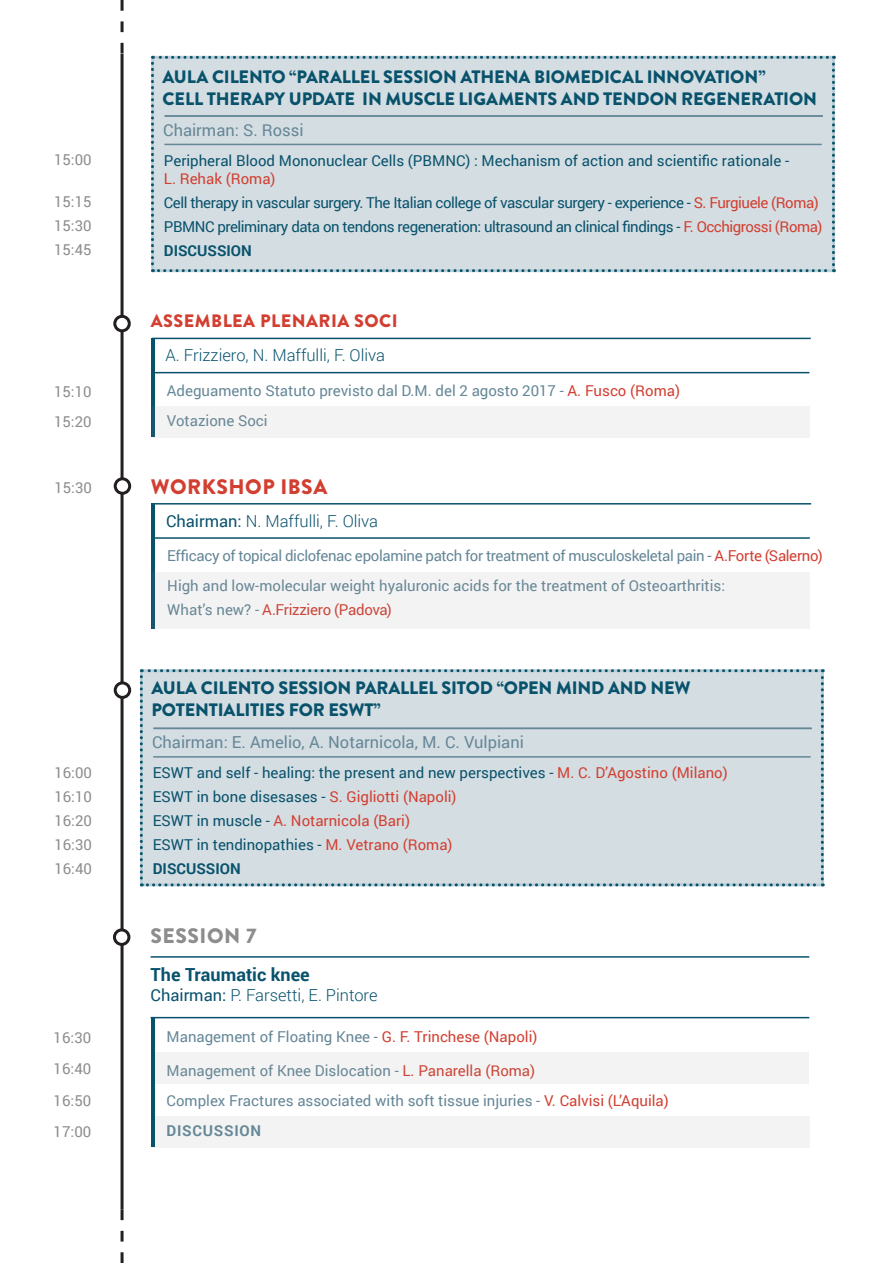
<style>
.page{position:relative;width:893px;height:1263px;background:#fff}
.page>*{position:absolute;margin:0;border:0;box-sizing:border-box;transform-origin:0 0}
.t1{font:900 21px "Brandon Grotesque";letter-spacing:.025em;color:#d23f31}
.t2{font:900 21px "Brandon Grotesque";letter-spacing:.025em;color:#8e8d8e}
.t3{font:900 18px/21.6px "Brandon Grotesque";letter-spacing:-.01em;color:#08526c}
.t4{font:900 18px "Brandon Grotesque";letter-spacing:.025em;color:#d23f31}
.t5{font:700 18px "Roboto";color:#08526c}
.t6{font:300 16.5px "Roboto";color:#08526c}
.t7{font:16.5px "Roboto";color:#658797}
.t8{font:15px/30px "Roboto";color:#658797}
.t9{font:15px/24px "Roboto";color:#08526c}
.t10{font:15px/24px "Roboto";letter-spacing:-.03em;color:#08526c}
.t11{font:15px/24px "Roboto";color:#8e8d8e;text-align:justify}
.t12{font:15px "Roboto";letter-spacing:-.015em;color:#d23f31}
.s1{color:#d23f31}
.s2{font-weight:700}
.s3{font-weight:400}
.s4{color:#658797}
</style>
<div class="page">
<hr style="left:121px;top:54px;width:3px;height:1155px;background:#231f20">
<svg style="left:121px;top:0;width:3px;height:54px"></svg>
<div style="left:153px;top:1116px;width:657px;height:31px;background:#f3f3f3"></div>
<div style="left:152px;top:1052px;width:657px;height:31px;background:#f3f3f3"></div>
<div style="left:114px;top:930px;width:15px;height:14px;background:#fff;border-radius:50%"></div>
<div style="left:113px;top:928px;width:17px;height:18px;border:3px solid #231f20;border-radius:50%"></div>
<hr style="left:151px;top:956px;width:658px;height:2px;background:#08526c">
<hr style="left:151px;top:1017px;width:658px;height:1px;background:#08526c">
<hr style="left:151px;top:1018px;width:3px;height:129px;background:#08526c">
<div style="left:151px;top:56px;width:684px;height:216px;background:#d4dde2"></div>
<hr style="left:164px;top:144px;width:658px;height:1px;background:#658797">
<div style="left:115px;top:316px;width:14px;height:15px;background:#fff;border-radius:50%"></div>
<div style="left:113px;top:315px;width:18px;height:17px;border:3px solid #231f20;border-radius:50%"></div>
<hr style="left:151px;top:338px;width:4px;height:98px;background:#08526c">
<hr style="left:152px;top:338px;width:659px;height:1px;background:#08526c">
<hr style="left:152px;top:372px;width:657px;height:1px;background:#08526c">
<div style="left:152px;top:407px;width:657px;height:31px;background:#f3f3f3"></div>
<div style="left:115px;top:479px;width:15px;height:14px;background:#fff;border-radius:50%"></div>
<div style="left:114px;top:477px;width:17px;height:18px;border:3px solid #231f20;border-radius:50%"></div>
<hr style="left:151px;top:503px;width:4px;height:125px;background:#08526c">
<hr style="left:152px;top:503px;width:659px;height:1px;background:#08526c">
<hr style="left:152px;top:537px;width:658px;height:2px;background:#08526c">
<div style="left:152px;top:572px;width:658px;height:56px;background:#f3f3f3"></div>
<div style="left:115px;top:683px;width:15px;height:14px;background:#fff;border-radius:50%"></div>
<div style="left:114px;top:681px;width:17px;height:18px;border:3px solid #231f20;border-radius:50%"></div>
<div style="left:140px;top:669px;width:684px;height:217px;background:#d4dde2"></div>
<hr style="left:153px;top:728px;width:659px;height:1px;background:#658797">
<hr style="left:153px;top:756px;width:658px;height:2px;background:#658797">
<svg style="left:121px;top:1209px;width:3px;height:54px"></svg>
<hr style="left:164px;top:115px;width:659px;height:2px;background:#658797">
<p class="t3" style="left:163px;top:67px;width:656px">AULA CILENTO “PARALLEL SESSION ATH ENA BIOMEDICAL INNOVATION”<br>CELL TH ERAPY UPDATE IN MUSCLE LIGAMENTS AND TENDON REGENERATION</p>
<p class="t11" style="left:54px;top:147px;width:39px">15:00</p>
<p class="t11" style="left:54px;top:189px;width:39px">15:15<br>15:30<br>15:45</p>
<p class="t11" style="left:54px;top:377px;width:39px;line-height:30px">15:10<br>15:20</p>
<p class="t7" style="left:163px;top:118px;width:142px">Chairman: S. Rossi</p>
<p class="t9" style="left:164px;top:148px;width:627px">Peripheral Blood Mononuclear Cells (PBMNC) : Mechanism of action and scientific rationale -</p>
<p class="t10" style="left:164px;top:166px;width:660px"><span class="s1">L. Rehak (Roma)<br></span>Cell therapy in vascular surgery. The Italian college of vascular surgery - experience - <span class="s1">S. Furgiuele (Roma)<br></span>PBMNC preliminary data on tendons regeneration: ultrasound an clinical findings - <span class="s1">F. Occhigrossi (Roma)<br></span><span class="s2">DISCUSSION</span></p>
<p class="t4" style="left:151px;top:308px;width:248px">ASSEMBLEA PLENARIA SOCI</p>
<p class="t6" style="left:166px;top:344px;width:221px">A. Frizziero, N. Maffulli, F. Oliva</p>
<p class="t8" style="left:167px;top:375px;width:515px">Adeguamento Statuto previsto dal D.M. del 2 agosto 2017 - <span class="s1">A. Fusco (Roma)<br></span>Votazione Soci</p>
<p class="t11" style="left:54px;top:475px;width:39px">15:30</p>
<h1 class="t1" style="left:151px;top:471px;width:178px">WORKSHOP IBSA</h1>
<p class="t6" style="left:166px;top:510px;width:214px"><span class="s3">Chairman:</span> N. Maffulli, F. Oliva</p>
<p class="t8" style="left:167px;top:540px;width:657px">Efficacy of topical diclofenac epolamine patch for treatment of musculoskeletal pain - <span class="s1">A.Forte (Salerno)<br></span>High and low-molecular weight hyaluronic acids for the treatment of Osteoarthritis:</p>
<p class="t12" style="left:167px;top:599px;width:226px"><span class="s4">What’s new? -</span> A.Frizziero (Padova)</p>
<p class="t3" style="left:151px;top:678px;width:541px">AULA CILENTO SESSION PARALLEL SITOD “OPEN MIND AND NEW<br>POTENTIALITIES FOR ESWT”</p>
<p class="t7" style="left:152px;top:731px;width:373px">Chairman: E. Amelio, A. Notarnicola, M. C. Vulpiani</p>
<p class="t11" style="left:54px;top:760px;width:39px">16:00<br>16:10<br>16:20<br>16:30<br>16:40</p>
<p class="t9" style="left:153px;top:760px;width:576px">ESWT and self - healing: the present and new perspectives - <span class="s1">M. C. D’Agostino (Milano)<br></span>ESWT in bone disesases - <span class="s1">S. Gigliotti (Napoli)<br></span>ESWT in muscle - <span class="s1">A. Notarnicola (Bari)<br></span>ESWT in tendinopathies - <span class="s1">M. Vetrano (Roma)<br></span><span class="s2">DISCUSSION</span></p>
<p class="t11" style="left:54px;top:1021px;width:39px;line-height:31.5px">16:30<br>16:40<br>16:50<br>17:00</p>
<h1 class="t2" style="left:151px;top:921px;width:107px">SESSION 7</h1>
<p class="t5" style="left:151px;top:962px;width:161px">The Traumatic knee</p>
<p class="t6" style="left:151px;top:983px;width:228px"><span class="s3">Chairman:</span> P. Farsetti, E. Pintore</p>
<p class="t8" style="left:167px;top:1021px;width:372px">Management of Floating Knee - <span class="s1">G. F. Trinchese (Napoli)</span></p>
<p class="t8" style="left:167px;top:1055px;width:504px">Management of Knee Dislocation - <span class="s1">L. Panarella (Roma)<br></span>Complex Fractures associated with soft tissue injuries - <span class="s1">V. Calvisi (L’Aquila)<br></span><span class="s2">DISCUSSION</span></p>
</div>
